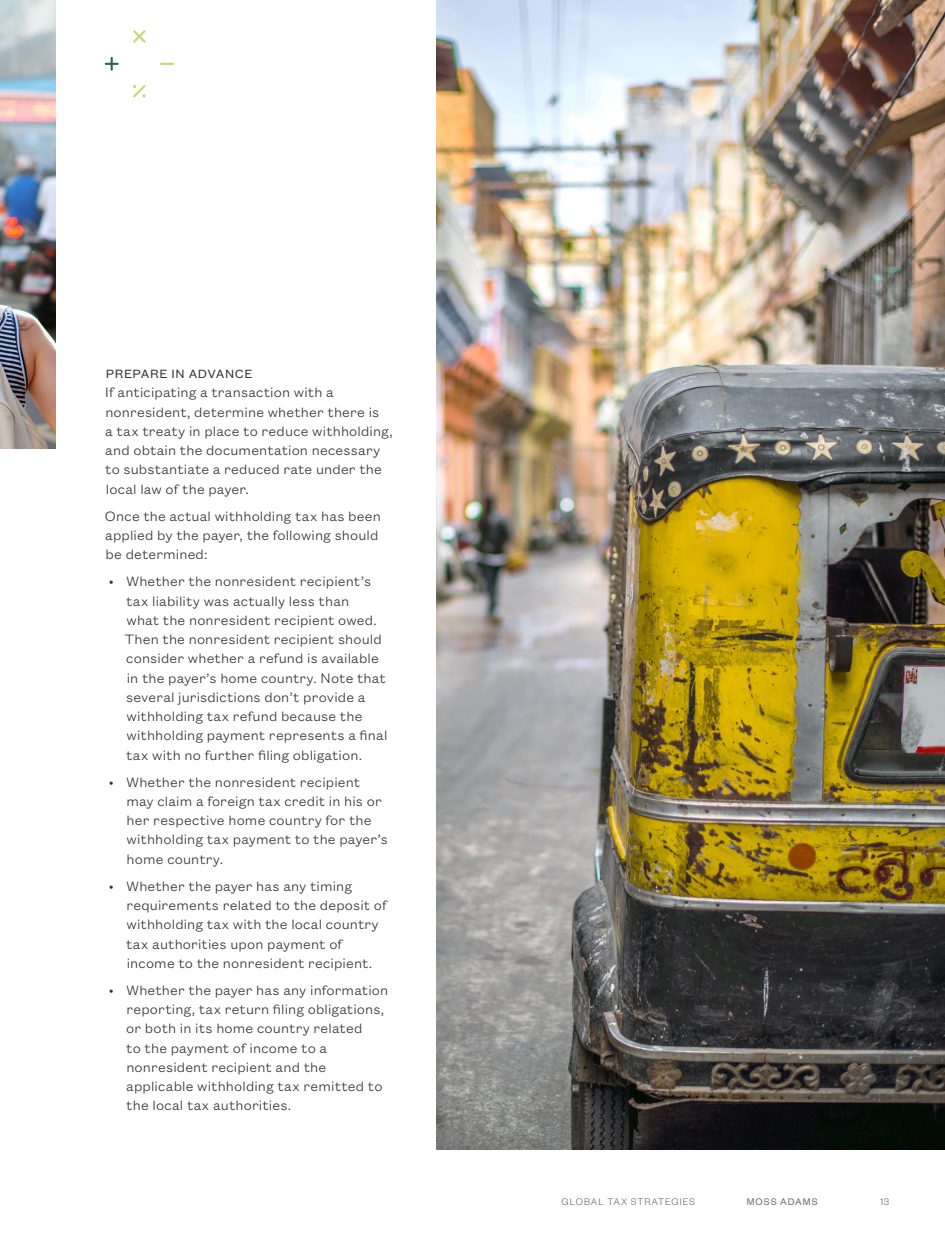
<style>
.page{position:relative;width:945px;height:1260px;background:#fff}
.page>*{position:absolute;margin:0;border:0;box-sizing:border-box;transform-origin:0 0}
.BC__Left{font:300 14.88px/19.2px "Founders Grotesk Text";letter-spacing:.01em;color:#313232}
.H7__Left{font:13.12px "Founders Grotesk Text";letter-spacing:.04em;color:#313232}
.t1{font:300 10.5px "Founders Grotesk";letter-spacing:.09em;color:#6f6b6b}
.t2{font:10.5px "Founders Grotesk";letter-spacing:.1em;color:#6f6b6b}
</style>
<div class="page">
<img style="left:0;top:0;width:55px;height:449px">
<img style="left:437px;top:0;width:508px;height:1150px">
<svg style="left:160px;top:63px;width:14px;height:2px"></svg>
<svg style="left:105px;top:57px;width:14px;height:14px"></svg>
<svg style="left:133px;top:30px;width:13px;height:13px"></svg>
<svg style="left:133px;top:85px;width:13px;height:13px"></svg>
<p class="H7__Left" style="left:106px;top:365px;width:148px">PREPARE IN ADVANCE</p>
<p class="BC__Left" style="left:105px;top:382px;width:289px">If anticipating a transaction with a nonresident, determine whether there is<br>a tax treaty in place to reduce withholding, and obtain the documentation necessary to substantiate a reduced rate under the local law of the payer.</p>
<p class="BC__Left" style="left:105px;top:505px;width:277px">Once the actual withholding tax has been applied by the payer, the following should be determined:</p>
<p class="BC__Left" style="left:124px;top:571px;width:265px;text-indent:-16px">• Whether the nonresident recipient’s tax liability was actually less than<br>what the nonresident recipient owed.<br>Then the nonresident recipient should consider whether a refund is available in the payer’s home country. Note that several jurisdictions don’t provide a withholding tax refund because the withholding payment represents a final tax with no further filing obligation.</p>
<p class="BC__Left" style="left:126px;top:771px;width:263px;text-indent:-18px">• Whether the nonresident recipient may claim a foreign tax credit in his or her respective home country for the withholding tax payment to the payer’s home country.</p>
<p class="BC__Left" style="left:126px;top:875px;width:262px;text-indent:-18px">• Whether the payer has any timing requirements related to the deposit of withholding tax with the local country tax authorities upon payment of income to the nonresident recipient.</p>
<p class="BC__Left" style="left:126px;top:979px;width:264px;text-indent:-17px">• Whether the payer has any information reporting, tax return filing obligations, or both in its home country related<br>to the payment of income to a nonresident recipient and the applicable withholding tax remitted to the local tax authorities.</p>
<p class="t1" style="left:561px;top:1195px;width:135px">GLOBAL TAX STRATEGIES</p>
<p class="t2" style="left:747px;top:1195px;width:73px">MOSS ADAMS</p>
<p class="t1" style="left:880px;top:1195px;width:10px">13</p>
</div>
